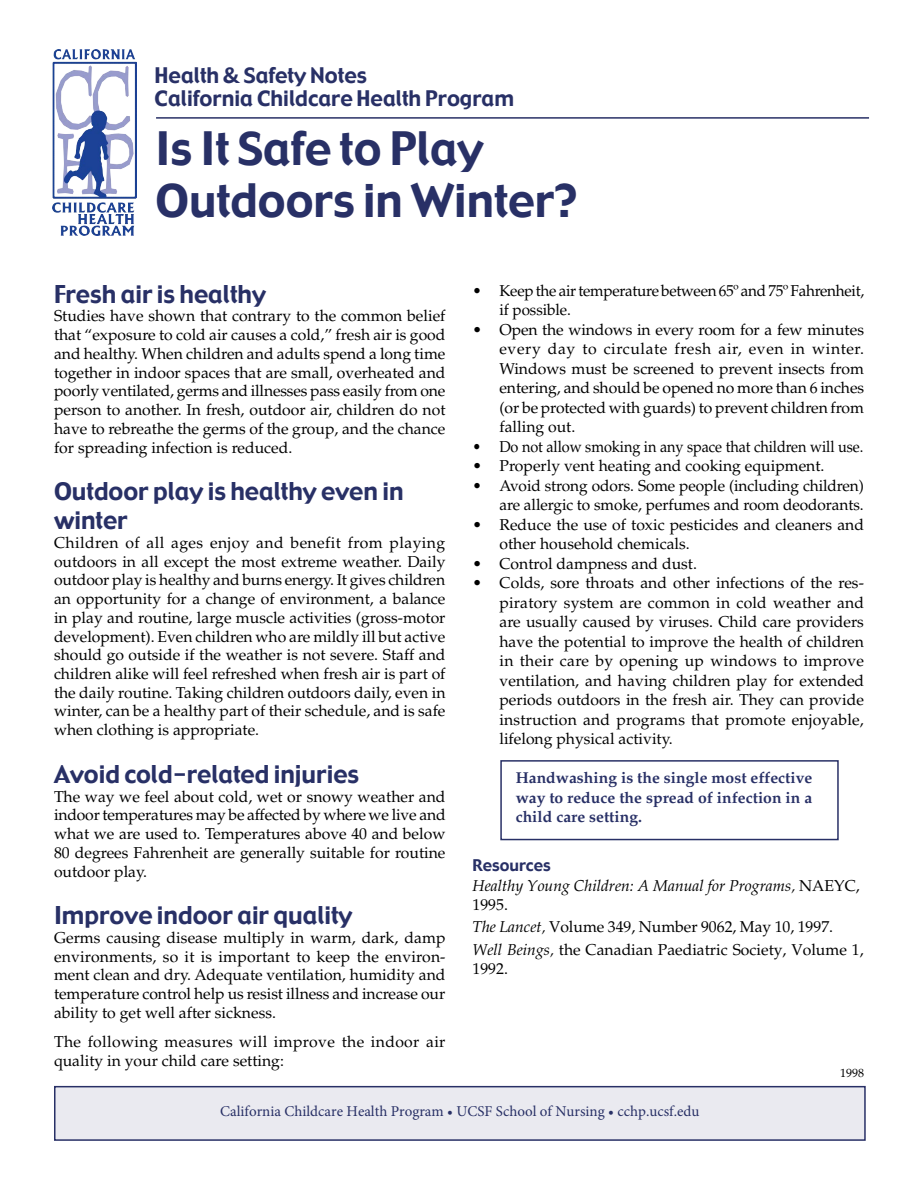
<style>
.page{position:relative;width:918px;height:1188px;background:#fff}
.page>*{position:absolute;margin:0;border:0;box-sizing:border-box;transform-origin:0 0}
.t1{font:45px/52.5px "Gadget";color:#283066}
.Subhead{font:24px/28.8px "Gadget";color:#283066}
.t2{font:21px "Gadget";color:#283066}
.Body_Text{font:15.75px/18.8px "Palatino";color:#000;text-align:justify}
.Bullet_point{font:15.75px/19.5px "Palatino";letter-spacing:-.005em;color:#000}
.References{font:15.75px/22.5px "Palatino";color:#000}
.Bullet_point-2{font:700 15.75px/19.5px "Palatino";color:#283066;text-align:justify}
.Body_Text-2{font:15.75px/18.8px "Palatino";letter-spacing:.025em;color:#000}
.References-2{font:italic 15.75px/19.4px "Palatino";color:#000}
.Bullet_point-3{font:15.75px "Palatino";letter-spacing:-.005em;color:#000;scale:.92 1}
.t3{font:15px "Minion Pro";color:#283066}
.t4{font:12px "Palatino Linotype";color:#000}
.s1{font-family:"Gadget";font-style:normal;color:#283066}
.s2{font-style:normal}
.s3{font-style:italic}
</style>
<div class="page">
<div style="left:500px;top:760px;width:339px;height:80px;border:2px solid #283066"></div>
<hr style="left:156px;top:117px;width:713px;height:2px;background:#283066">
<div style="left:55px;top:1087px;width:810px;height:53px;background:#eaeaf0"></div>
<div style="left:54px;top:1086px;width:812px;height:55px;border:2px solid #283066"></div>
<img style="left:53px;top:49px;width:83px;height:186px">
<p class="t2" style="left:155px;top:62px;width:214px">Health &amp; Safety Notes</p>
<p class="t2" style="left:155px;top:85px;width:361px">California Childcare Health Program</p>
<p class="t1" style="left:155px;top:124px;width:423px">Is It Safe to Play<br>Outdoors in Winter?</p>
<p class="Subhead" style="left:54px;top:281px;width:213px">Fresh air is healthy</p>
<p class="Body_Text" style="left:54px;top:307px;width:393px">Studies have shown that contrary to the common belief that “exposure to cold air causes a cold,” fresh air is good and healthy. When children and adults spend a long time together in indoor spaces that are small, overheated and poorly ventilated, germs and illnesses pass easily from one person to another. In fresh, outdoor air, children do not have to rebreathe the germs of the group, and the chance for spreading infection is reduced.</p>
<p class="Subhead" style="left:54px;top:478px;width:351px">Outdoor play is healthy even in winter</p>
<p class="Body_Text" style="left:54px;top:533px;width:393px">Children of all ages enjoy and benefit from playing outdoors in all except the most extreme weather. Daily outdoor play is healthy and burns energy. It gives children an opportunity for a change of environment, a balance in play and routine, large muscle activities (gross-motor development). Even children who are mildly ill but active should go outside if the weather is not severe. Staff and children alike will feel refreshed when fresh air is part of the daily routine. Taking children outdoors daily, even in winter, can be a healthy part of their schedule, and is safe when clothing is appropriate.</p>
<p class="Subhead" style="left:54px;top:761px;width:307px">Avoid cold-related injuries</p>
<p class="Body_Text" style="left:54px;top:787px;width:393px">The way we feel about cold, wet or snowy weather and indoor temperatures may be affected by where we live and what we are used to. Temperatures above 40 and below 80 degrees Fahrenheit are generally suitable for routine outdoor play.</p>
<p class="Subhead" style="left:54px;top:902px;width:300px">Improve indoor air quality</p>
<p class="Body_Text" style="left:54px;top:928px;width:393px">Germs causing disease multiply in warm, dark, damp environments, so it is important to keep the environ&shy;ment clean and dry. Adequate ventilation, humidity and temperature control help us resist illness and increase our ability to get well after sickness.</p>
<p class="Body_Text-2" style="left:54px;top:1033px;width:393px">The following measures will improve the indoor air quality in your child care setting:</p>
<p class="Bullet_point" style="left:499px;top:281px;width:366px;text-indent:-27px">• Keep the air temperature between 65º and 75º Fahrenheit, if possible.</p>
<p class="Bullet_point" style="left:500px;top:320px;width:366px;text-align:justify;text-indent:-27px">• Open the windows in every room for a few minutes every day to circulate fresh air, even in winter.<br>Windows must be screened to prevent insects from entering, and should be opened no more than 6 inches (or be protected with guards) to prevent children from falling out.</p>
<p class="Bullet_point-3" style="left:472px;top:437px;width:426px">• Do not allow smoking in any space that children will use.</p>
<p class="Bullet_point" style="left:472px;top:456px;width:353px">• Properly vent heating and cooking equipment.</p>
<p class="Bullet_point" style="left:472px;top:476px;width:393px;text-align:right">• Avoid strong odors. Some people (including children) are allergic to smoke, perfumes and room deodorants.</p>
<p class="Bullet_point" style="left:499px;top:515px;width:366px;text-indent:-27px">• Reduce the use of toxic pesticides and cleaners and other household chemicals.</p>
<p class="Bullet_point" style="left:472px;top:554px;width:226px">• Control dampness and dust.</p>
<p class="Bullet_point" style="left:499px;top:573px;width:366px;text-align:justify;text-indent:-27px">• Colds, sore throats and other infections of the res&shy;piratory system are common in cold weather and are usually caused by viruses. Child care providers have the potential to improve the health of children in their care by opening up windows to improve ventilation, and having children play for extended periods outdoors in the fresh air. They can provide instruction and programs that promote enjoyable, lifelong physical activity.</p>
<p class="Bullet_point-2" style="left:516px;top:768px;width:298px">Handwashing is the single most effective way to reduce the spread of infection in a child care setting.</p>
<p class="References-2" style="left:472px;top:856px;width:389px"><span class="s1">Resources<br></span>Healthy Young Children: A Manual for Programs, <span class="s2">NAEYC,<br>1995.</span></p>
<p class="References" style="left:472px;top:916px;width:393px"><span class="s3">The Lancet,</span> Volume 349, Number 9062, May 10, 1997.<br><span class="s3">Well Beings,</span> the Canadian Paediatric Society, Volume 1,</p>
<p class="References" style="left:472px;top:957px;width:37px">1992.</p>
<p class="t4" style="left:840px;top:1065px;width:25px">1998</p>
<p class="t3" style="left:220px;top:1101px;width:481px">California Childcare Health Program • UCSF School of Nursing • cchp.ucsf.edu</p>
</div>
